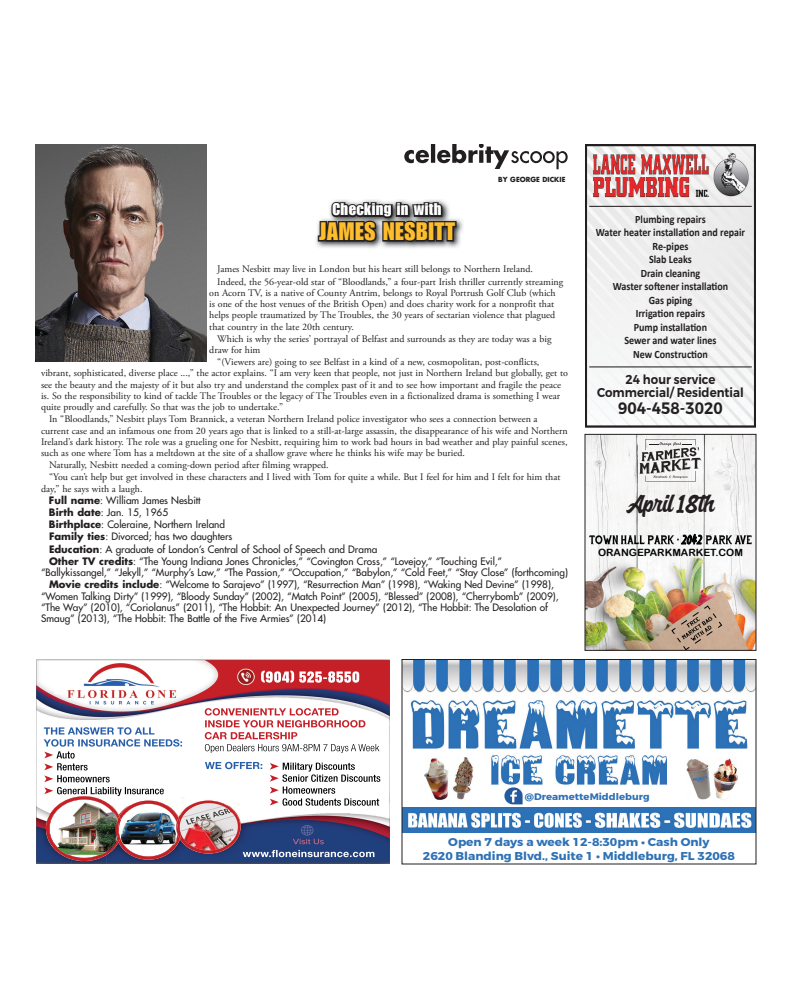
<style>
.page{position:relative;width:792px;height:1008px;background:#fff}
.page>*{position:absolute;margin:0;border:0;box-sizing:border-box;transform-origin:0 0}
.t1{font:24.8px "Impact LT Std";letter-spacing:.025em;color:#febe2c}
.t2{font:24px "Axettac Demo";color:#231f20}
.t3{font:16.6px "Impact LT Std";letter-spacing:.025em;color:#fff}
.t4{font:600 16.5px "Montserrat";color:#231f20;scale:.91 1}
.t5{font:600 12.9px/13.6px "Montserrat";color:#231f20;text-align:center;scale:.91 1}
.t6{font:700 12px "Helvetica";color:#231f20}
.t7{font:700 11.4px/13.6px "Montserrat";color:#2e71b6;text-align:center;scale:1.07 1}
.t8{font:700 11.3px/13.5px "Calibri";color:#231f20;text-align:center;scale:.89 1}
.t9{font:10px/11.2px "Adobe Garamond Pro";color:#231f20}
.t10{font:500 10px/12.2px "Futura Std";color:#231f20}
.t11{font:10px "Arial Rounded MT Bold";color:#030505}
.t12{font:700 9.5px "Montserrat";color:#2e71b6;scale:1.07 1}
.t13{font:700 6.8px "Futura Std";color:#231f20}
.s1{font-weight:700}
</style>
<div class="page">
<div style="left:585px;top:426px;width:171px;height:216px;background:linear-gradient(to right,#fff,#fff)"></div>
<img style="left:36px;top:144px;width:171px;height:218px">
<svg style="left:316px;top:144px;width:252px;height:104px"></svg>
<img style="left:588px;top:147px;width:165px;height:278px">
<img style="left:588px;top:153px;width:163px;height:45px">
<div style="left:585px;top:144px;width:171px;height:284px;border:2px solid #231f20"></div>
<hr style="left:589px;top:367px;width:163px;height:1px;background:#231f20">
<hr style="left:589px;top:206px;width:163px;height:1px;background:#231f20">
<img style="left:586px;top:436px;width:168px;height:213px">
<svg style="left:639px;top:439px;width:62px;height:43px"></svg>
<svg style="left:589px;top:534px;width:163px;height:11px"></svg>
<svg style="left:671px;top:605px;width:52px;height:44px;background:#b98e79"></svg>
<div style="left:584px;top:434px;width:172px;height:217px;border:1px solid #231f20"></div>
<img style="left:404px;top:661px;width:350px;height:144px">
<img style="left:404px;top:696px;width:350px;height:105px">
<img style="left:425px;top:758px;width:53px;height:43px">
<img style="left:680px;top:758px;width:58px;height:43px">
<img style="left:505px;top:787px;width:18px;height:17px">
<img style="left:404px;top:807px;width:350px;height:26px">
<div style="left:402px;top:659px;width:354px;height:205px;border:1px solid #231f20"></div>
<img style="left:36px;top:660px;width:354px;height:204px">
<img style="left:240px;top:846px;width:139px;height:11px">
<img style="left:46px;top:829px;width:47px;height:32px">
<img style="left:119px;top:804px;width:59px;height:52px">
<img style="left:119px;top:801px;width:29px;height:19px">
<img style="left:115px;top:820px;width:2px;height:19px">
<img style="left:117px;top:816px;width:4px;height:27px">
<img style="left:178px;top:801px;width:30px;height:21px">
<svg style="left:176px;top:822px;width:5px;height:13px"></svg>
<img style="left:177px;top:823px;width:4px;height:16px">
<img style="left:220px;top:664px;width:170px;height:23px">
<h3 class="t3" style="left:333px;top:200px;width:110px">Checking in with</h3>
<h1 class="t1" style="left:319px;top:217px;width:138px">JAMES NESBITT</h1>
<p class="t13" style="left:498px;top:175px;width:69px">BY GEORGE DICKIE</p>
<p class="t9" style="left:217px;top:264px;width:348px;line-height:12.2px">James Nesbitt may live in London but his heart still belongs to Northern Ireland.<br>Indeed, the 56-year-old star of “Bloodlands,” a four-part Irish thriller currently streaming</p>
<p class="t9" style="left:209px;top:288px;width:348px">on Acorn TV, is a native of County Antrim, belongs to Royal Portrush Golf Club (which is one of the host venues of the British Open) and does charity work for a nonprofit that helps people traumatized by The Troubles, the 30 years of sectarian violence that plagued that country in the late 20th century.</p>
<p class="t9" style="left:209px;top:333px;width:344px;text-indent:8px">Which is why the series’ portrayal of Belfast and surrounds as they are today was a big draw for him</p>
<p class="t9" style="left:41px;top:357px;width:529px;text-indent:176px">“(Viewers are) going to see Belfast in a kind of a new, cosmopolitan, post-conflicts, vibrant, sophisticated, diverse place ...,” the actor explains. “I am very keen that people, not just in Northern Ireland but globally, get to see the beauty and the majesty of it but also try and understand the complex past of it and to see how important and fragile the peace is. So the responsibility to kind of tackle The Troubles or the legacy of The Troubles even in a fictionalized drama is something I wear quite proudly and carefully. So that was the job to undertake.”</p>
<p class="t9" style="left:41px;top:414px;width:528px;text-indent:8px">In “Bloodlands,” Nesbitt plays Tom Brannick, a veteran Northern Ireland police investigator who sees a connection between a current case and an infamous one from 20 years ago that is linked to a still-at-large assassin, the disappearance of his wife and Northern Ireland’s dark history. The role was a grueling one for Nesbitt, requiring him to work bad hours in bad weather and play painful scenes, such as one where Tom has a meltdown at the site of a shallow grave where he thinks his wife may be buried.</p>
<p class="t9" style="left:49px;top:459px;width:513px;line-height:12.2px">Naturally, Nesbitt needed a coming-down period after filming wrapped.<br>“You can’t help but get involved in these characters and I lived with Tom for quite a while. But I feel for him and I felt for him that</p>
<p class="t9" style="left:41px;top:483px;width:103px">day,” he says with a laugh.</p>
<p class="t10" style="left:49px;top:494px;width:455px"><span class="s1">Full name</span>: William James Nesbitt<br><span class="s1">Birth date</span>: Jan. 15, 1965<br><span class="s1">Birthplace</span>: Coleraine, Northern Ireland<br><span class="s1">Family ties</span>: Divorced; has two daughters<br><span class="s1">Education</span>: A graduate of London’s Central of School of Speech and Drama<br><span class="s1">Other TV credits</span>: “The Young Indiana Jones Chronicles,” “Covington Cross,” “Lovejoy,” “Touching Evil,”</p>
<p class="t10" style="left:49px;top:566px;width:520px;text-indent:-8px">“Ballykissangel,” “Jekyll,” “Murphy’s Law,” “The Passion,” “Occupation,” “Babylon,” “Cold Feet,” “Stay Close” (forthcoming)<br><span class="s1">Movie credits include</span>: “Welcome to Sarajevo” (1997), “Resurrection Man” (1998), “Waking Ned Devine” (1998),</p>
<p class="t10" style="left:41px;top:590px;width:519px;line-height:11.2px">“Women Talking Dirty” (1999), “Bloody Sunday” (2002), “Match Point” (2005), “Blessed” (2008), “Cherrybomb” (2009), “The Way” (2010), “Coriolanus” (2011), “The Hobbit: An Unexpected Journey” (2012), “The Hobbit: The Desolation of<br>Smaug” (2013), “The Hobbit: The Battle of the Five Armies” (2014)</p>
<p class="t8" style="left:596px;top:212px;width:169px">Plumbing repairs<br>Water heater installation and repair<br>Re-pipes<br>Slab Leaks<br>Drain cleaning<br>Waster softener installation<br>Gas piping<br>Irrigation repairs<br>Pump installation<br>Sewer and water lines<br>New Construction</p>
<p class="t5" style="left:597px;top:373px;width:163px">24 hour service<br>Commercial/ Residential</p>
<h3 class="t4" style="left:618px;top:398px;width:116px">904-458-3020</h3>
<p class="t6" style="left:697px;top:401px;width:52px">1 x 4” ad</p>
<h2 class="t2" style="left:626px;top:493px;width:90px">April 18th</h2>
<p class="t11" style="left:598px;top:546px;width:146px">ORANGEPARKMARKET.COM</p>
<p class="t12" style="left:525px;top:790px;width:118px">@DreametteMiddleburg</p>
<p class="t7" style="left:423px;top:836px;width:293px">Open 7 days a week 12-8:30pm • Cash Only<br>2620 Blanding Blvd., Suite 1 • Middleburg, FL 32068</p>
</div>
